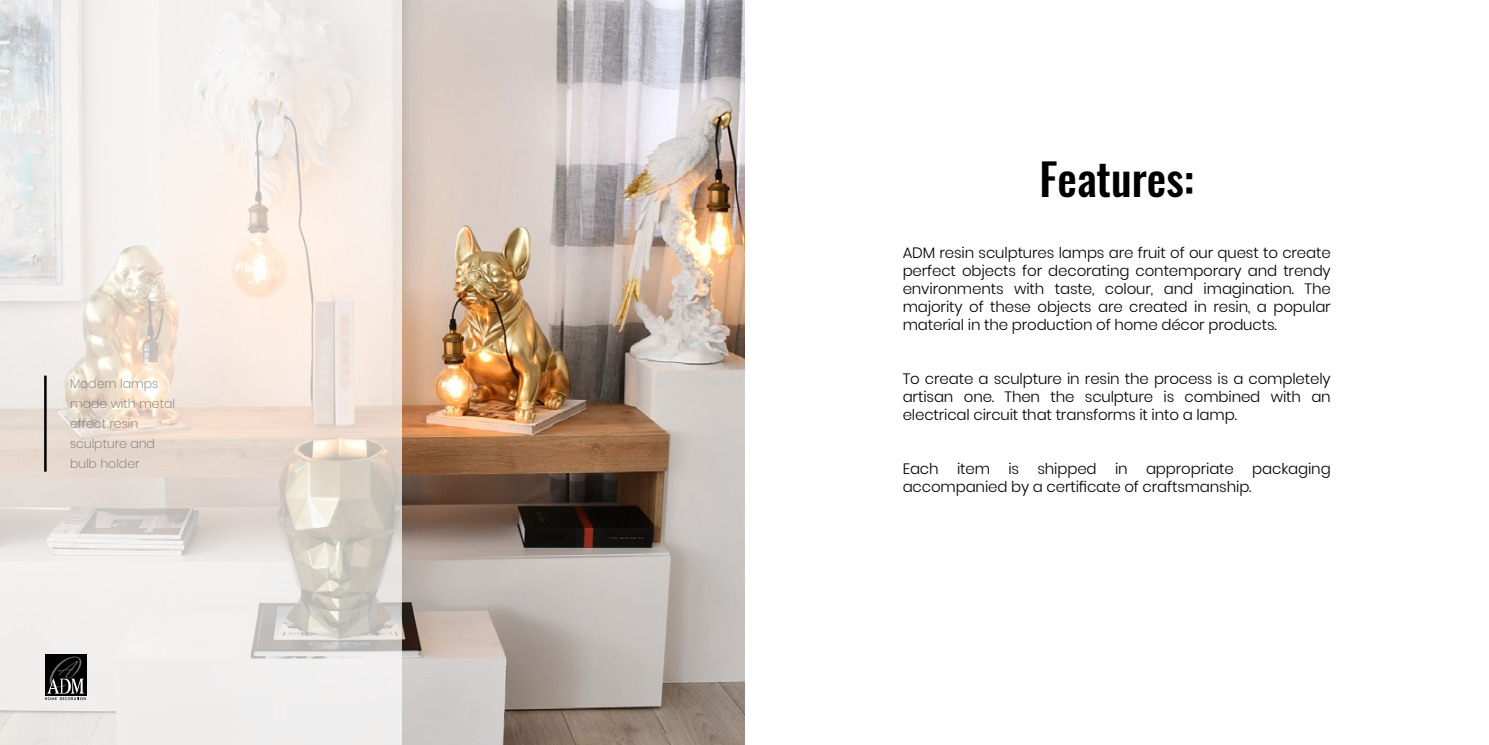
<style>
.page{position:relative;width:1489px;height:745px;background:#fff}
.page>*{position:absolute;margin:0;border:0;box-sizing:border-box;transform-origin:0 0}
.t1{font:500 43.75px "Oswald";color:#000}
.t2{font:300 15px/18px "Poppins";letter-spacing:-.01em;color:#000;text-align:justify}
.t3{font:200 12.5px/20px "Poppins";color:#706f6f}
</style>
<div class="page">
<img style="left:401px;top:0;width:343px;height:744px">
<svg style="left:0;top:0;width:401px;height:744px"></svg>
<div style="left:45px;top:654px;width:41px;height:41px;background:#000"></div>
<svg style="left:45px;top:656px;width:41px;height:43px"></svg>
<hr style="left:44px;top:375px;width:3px;height:96px;background:#000">
<p class="t3" style="left:70px;top:374px;width:106px">Modern lamps made with metal effect resin sculpture and bulb holder</p>
<h1 class="t1" style="left:1039px;top:148px;width:156px">Features:</h1>
<p class="t2" style="left:902px;top:243px;width:429px">ADM resin sculptures lamps are fruit of our quest to create perfect objects for decorating contemporary and trendy environments with taste, colour, and imagination. The majority of these objects are created in resin, a popular material in the production of home décor products.</p>
<p class="t2" style="left:902px;top:369px;width:429px">To create a sculpture in resin the process is a completely artisan one. Then the sculpture is combined with an electrical circuit that transforms it into a lamp.</p>
<p class="t2" style="left:902px;top:459px;width:429px">Each item is shipped in appropriate packaging accompanied by a certificate of craftsmanship.</p>
</div>
